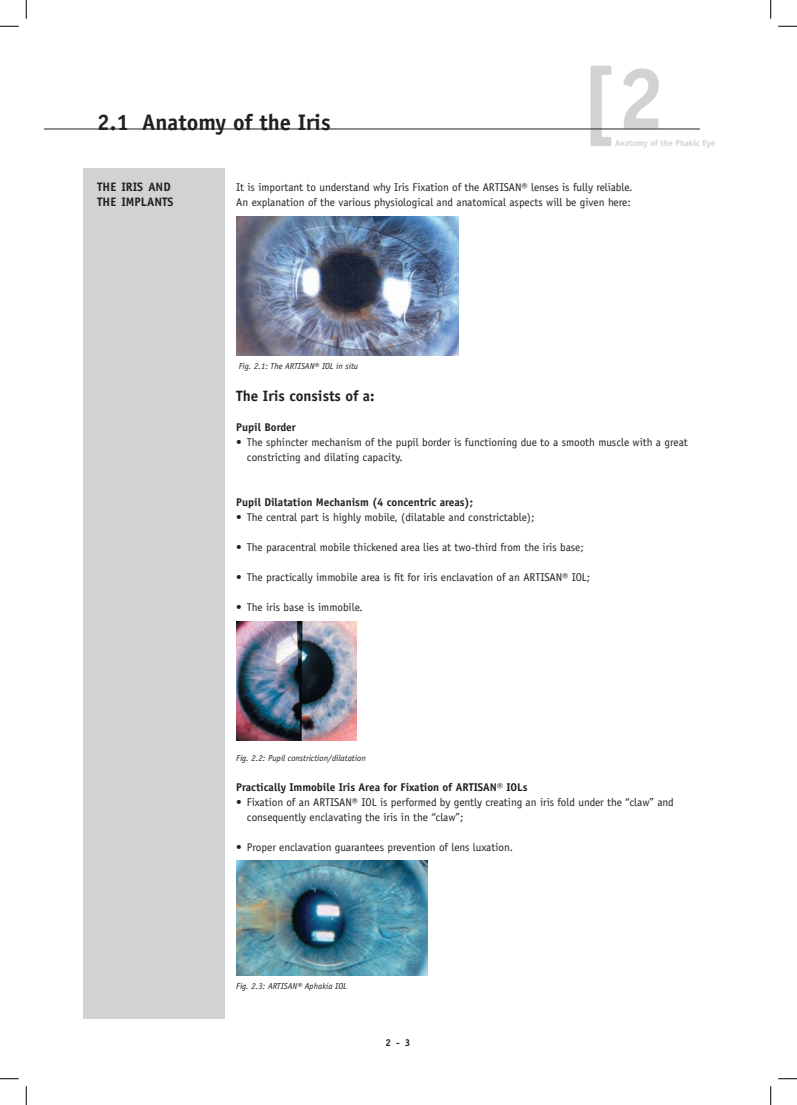
<style>
.page{position:relative;width:797px;height:1105px;background:#fff}
.page>*{position:absolute;margin:0;border:0;box-sizing:border-box;transform-origin:0 0}
.t1{font:700 87.5px "Officina Sans";color:#d1d2d4}
.t2{font:700 22.5px "Officina Sans";color:#231f20}
.t3{font:700 15px "Officina Sans";color:#231f20}
.t4{font:700 12.25px/15px "Officina Sans";color:#231f20}
.t5{font:11.25px/15px "Officina Sans";color:#231f20}
.t6{font:700 11.25px "Officina Sans";color:#231f20}
.t7{font:700 10px "Officina Sans";color:#231f20}
.t8{font:italic 8.75px "Officina Sans";color:#231f20}
.t9{font:700 8.75px "Officina Sans";color:#d1d2d4}
</style>
<div class="page">
<div style="left:83px;top:168px;width:142px;height:850px;background:#d1d2d4"></div>
<hr style="left:44px;top:129px;width:655px;height:1px;background:#231f20">
<img style="left:236px;top:216px;width:223px;height:140px">
<img style="left:236px;top:622px;width:120px;height:118px">
<img style="left:236px;top:860px;width:191px;height:116px">
<svg style="left:0;top:25px;width:19px;height:2px"></svg>
<svg style="left:778px;top:25px;width:19px;height:2px"></svg>
<svg style="left:0;top:1078px;width:19px;height:1px"></svg>
<svg style="left:778px;top:1078px;width:19px;height:1px"></svg>
<svg style="left:25px;top:0;width:2px;height:19px"></svg>
<svg style="left:25px;top:1086px;width:2px;height:19px"></svg>
<svg style="left:770px;top:0;width:1px;height:19px"></svg>
<svg style="left:770px;top:1086px;width:1px;height:19px"></svg>
<h2 class="t2" style="left:97px;top:108px;width:235px">2.1 Anatomy of the Iris</h2>
<h1 class="t1" style="left:579px;top:44px;width:87px">[2</h1>
<p class="t9" style="left:615px;top:138px;width:102px">Anatomy of the Phakic Eye</p>
<p class="t4" style="left:97px;top:179px;width:78px">THE IRIS AND<br>THE IMPLANTS</p>
<p class="t5" style="left:236px;top:180px;width:398px">It is important to understand why Iris Fixation of the ARTISAN® lenses is fully reliable.<br>An explanation of the various physiological and anatomical aspects will be given here:</p>
<p class="t8" style="left:239px;top:361px;width:121px">Fig. 2.1: The ARTISAN® IOL in situ</p>
<h3 class="t3" style="left:236px;top:387px;width:140px">The Iris consists of a:</h3>
<p class="t6" style="left:236px;top:420px;width:61px">Pupil Border</p>
<p class="t5" style="left:247px;top:435px;width:442px;text-indent:-11px">• The sphincter mechanism of the pupil border is functioning due to a smooth muscle with a great constricting and dilating capacity.</p>
<p class="t6" style="left:236px;top:495px;width:238px">Pupil Dilatation Mechanism (4 concentric areas);</p>
<p class="t5" style="left:236px;top:510px;width:299px">• The central part is highly mobile, (dilatable and constrictable);</p>
<p class="t5" style="left:236px;top:540px;width:349px">• The paracentral mobile thickened area lies at two-third from the iris base;</p>
<p class="t5" style="left:236px;top:570px;width:355px">• The practically immobile area is fit for iris enclavation of an ARTISAN® IOL;</p>
<p class="t5" style="left:236px;top:600px;width:128px">• The iris base is immobile.</p>
<p class="t8" style="left:236px;top:753px;width:131px">Fig. 2.2: Pupil constriction/dilatation</p>
<p class="t6" style="left:236px;top:780px;width:293px">Practically Immobile Iris Area for Fixation of ARTISAN® IOLs</p>
<p class="t5" style="left:247px;top:795px;width:428px;text-indent:-11px">• Fixation of an ARTISAN® IOL is performed by gently creating an iris fold under the “claw” and consequently enclavating the iris in the “claw”;</p>
<p class="t5" style="left:236px;top:840px;width:278px">• Proper enclavation guarantees prevention of lens luxation.</p>
<p class="t8" style="left:236px;top:981px;width:112px">Fig. 2.3: ARTISAN® Aphakia IOL</p>
<p class="t7" style="left:385px;top:1036px;width:26px">2 - 3</p>
</div>
